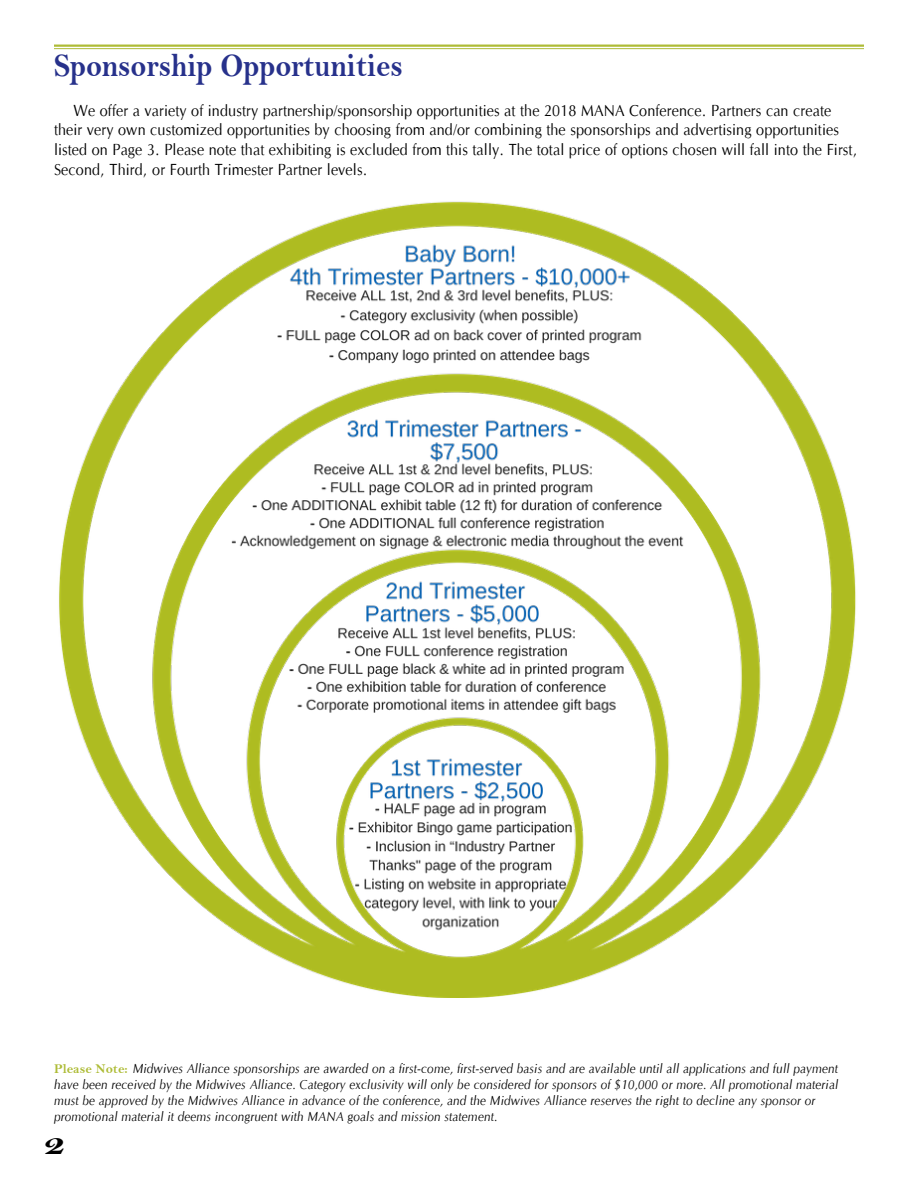
<style>
.page{position:relative;width:918px;height:1188px;background:#fff}
.page>*{position:absolute;margin:0;border:0;box-sizing:border-box;transform-origin:0 0}
.t1{font:33px "Bell MT Bold";color:#27318b;scale:.9 1}
.t2{font:30px "Bell MT Bold";color:#000;scale:1.4 1}
.t3{font:16.5px/19.8px "Optane";color:#000;scale:.9 1}
.t4{font:italic 13.5px/16.2px "Optane";color:#000;scale:.9 1}
.s1{font-family:"Bell MT Bold";font-style:normal;color:#aebc37}
</style>
<div class="page">
<hr style="left:54px;top:45px;width:810px;height:2px;background:#aebc37">
<hr style="left:54px;top:48px;width:810px;height:1px;background:#aebc37">
<img style="left:59px;top:201px;width:797px;height:796px">
<h1 class="t1" style="left:54px;top:46px;width:389px">Sponsorship Opportunities</h1>
<p class="t3" style="left:54px;top:100px;width:894px;text-indent:19px">We offer a variety of industry partnership/sponsorship opportunities at the 2018 MANA Conference. Partners can create their very own customized opportunities by choosing from and/or combining the sponsorships and advertising opportunities listed on Page 3. Please note that exhibiting is excluded from this tally. The total price of options chosen will fall into the First, Second, Third, or Fourth Trimester Partner levels.</p>
<p class="t4" style="left:54px;top:1060px;width:873px"><span class="s1">Please Note:</span> Midwives Alliance sponsorships are awarded on a first-come, first-served basis and are available until all applications and full payment have been received by the Midwives Alliance. Category exclusivity will only be considered for sponsors of $10,000 or more. All promotional material must be approved by the Midwives Alliance in advance of the conference, and the Midwives Alliance reserves the right to decline any sponsor or promotional material it deems incongruent with MANA goals and mission statement.</p>
<h2 class="t2" style="left:44px;top:1127px;width:17px">2</h2>
</div>
